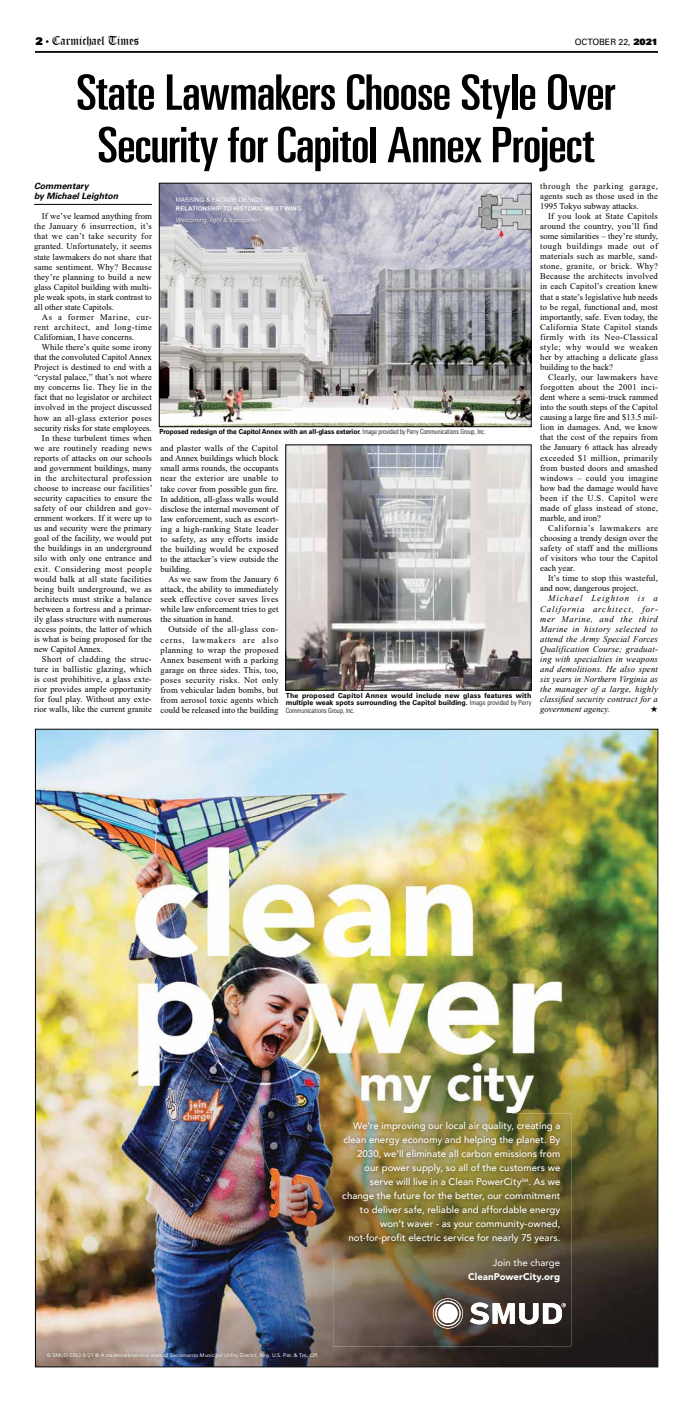
<style>
.page{position:relative;width:693px;height:1402px;background:#fff}
.page>*{position:absolute;margin:0;border:0;box-sizing:border-box;transform-origin:0 0}
.t1{font:ultra-condensed 49px/52.5px "Univers LT Std";letter-spacing:-.015em;color:#000;text-align:center;scale:1.14 1}
.t2{font:12.25px "Old English Text";color:#000;scale:.96 1}
.t3{font:500 9.62px/14px "Avenir";letter-spacing:.005em;color:#fff;text-align:right}
.t4{font:900 9.62px "Avenir LT Std";letter-spacing:.005em;color:#fff}
.t5{font:9.62px "Avenir LT Std";color:#fff}
.t6{font:8.75px/10.1px "Times New Roman";letter-spacing:.015em;color:#000;text-align:justify}
.t7{font:italic 8.75px/10.1px "Times New Roman";letter-spacing:.01em;color:#000;text-align:justify}
.t8{font:8.75px "Times New Roman";letter-spacing:.035em;color:#000}
.t9{font:italic 700 8.75px/10.1px "Univers LT Std";color:#000}
.t10{font:8.75px "Univers LT Std";color:#000}
.t11{font:700 7px/7.4px "Univers LT Std";letter-spacing:-.01em;color:#000;text-align:justify}
.t12{font:700 7px "Univers LT Std";letter-spacing:-.01em;color:#000;scale:.95 1}
.t13{font:5.25px "Avenir";letter-spacing:.005em;color:#feffff}
.s1{font-family:"Univers LT Std X Black";font-size:10.5px}
.s2{font-family:"Times New Roman";font-size:10.5px}
.s3{font-family:"Univers LT Std X Black"}
.s4{font-weight:300;font-stretch:condensed}
</style>
<div class="page">
<hr style="left:35px;top:51px;width:623px;height:2px;background:#000">
<img style="left:37px;top:731px;width:619px;height:634px">
<img style="left:333px;top:1113px;width:238px;height:233px">
<svg style="left:489px;top:1302px;width:77px;height:22px"></svg>
<img style="left:433px;top:1298px;width:30px;height:30px">
<img style="left:435px;top:1301px;width:26px;height:25px">
<img style="left:543px;top:1303px;width:19px;height:21px">
<img style="left:519px;top:1303px;width:19px;height:21px">
<img style="left:493px;top:1303px;width:22px;height:21px">
<img style="left:470px;top:1302px;width:19px;height:22px">
<img style="left:42px;top:1349px;width:281px;height:14px">
<hr style="left:34px;top:204px;width:118px;height:1px;background:#000">
<img style="left:288px;top:447px;width:241px;height:241px">
<img style="left:161px;top:185px;width:368px;height:240px">
<div style="left:159px;top:183px;width:372px;height:244px;border:1px solid #000"></div>
<h2 class="t2" style="left:36px;top:33px;width:109px"><span class="s1">2</span> <span class="s2">•</span> Carmichael Times</h2>
<p class="t10" style="left:575px;top:37px;width:85px">OCTOBER 22, <span class="s3">2021</span></p>
<h1 class="t1" style="left:76px;top:66px;width:474px">State Lawmakers Choose Style Over<br>Security for Capitol Annex Project</h1>
<p class="t9" style="left:34px;top:181px;width:86px">Commentary<br>by Michael Leighton</p>
<p class="t6" style="left:34px;top:211px;width:119px;text-indent:8px">If we’ve learned anything from the January 6 insurrection, it’s that we can’t take security for granted. Unfortunately, it seems state lawmakers do not share that same sentiment. Why? Because they’re planning to build a new glass Capitol building with multi&shy;ple weak spots, in stark contrast to all other state Capitols.</p>
<p class="t6" style="left:34px;top:312px;width:119px;text-indent:8px">As a former Marine, cur&shy;rent architect, and long-time Californian, I have concerns.</p>
<p class="t6" style="left:42px;top:342px;width:111px">While there’s quite some irony</p>
<p class="t6" style="left:34px;top:352px;width:119px">that the convoluted Capitol Annex</p>
<p class="t6" style="left:34px;top:362px;width:119px">Project is destined to end with a</p>
<p class="t6" style="left:34px;top:372px;width:119px">“crystal palace,” that’s not where</p>
<p class="t6" style="left:34px;top:382px;width:119px">my concerns lie. They lie in the</p>
<p class="t6" style="left:34px;top:392px;width:119px">fact that no legislator or architect</p>
<p class="t6" style="left:34px;top:402px;width:119px">involved in the project discussed</p>
<p class="t6" style="left:34px;top:412px;width:119px">how an all-glass exterior poses</p>
<p class="t6" style="left:34px;top:422px;width:119px">security risks for state employees.</p>
<p class="t6" style="left:42px;top:432px;width:111px">In these turbulent times when</p>
<p class="t6" style="left:34px;top:442px;width:119px">we are routinely reading news</p>
<p class="t6" style="left:34px;top:452px;width:119px">reports of attacks on our schools</p>
<p class="t6" style="left:34px;top:463px;width:119px">and government buildings, many</p>
<p class="t8" style="left:34px;top:472px;width:119px">in the architectural profession</p>
<p class="t6" style="left:34px;top:483px;width:120px">choose to increase our facilities’</p>
<p class="t6" style="left:34px;top:493px;width:119px">security capacities to ensure the</p>
<p class="t6" style="left:34px;top:503px;width:119px">safety of our children and gov-</p>
<p class="t6" style="left:34px;top:513px;width:119px">ernment workers. If it were up to</p>
<p class="t6" style="left:34px;top:523px;width:119px">us and security were the primary</p>
<p class="t6" style="left:34px;top:533px;width:119px">goal of the facility, we would put</p>
<p class="t6" style="left:34px;top:543px;width:119px">the buildings in an underground</p>
<p class="t6" style="left:34px;top:553px;width:119px">silo with only one entrance and</p>
<p class="t8" style="left:34px;top:562px;width:119px">exit. Considering most people</p>
<p class="t6" style="left:34px;top:573px;width:119px">would balk at all state facilities</p>
<p class="t6" style="left:34px;top:583px;width:119px">being built underground, we as</p>
<p class="t6" style="left:34px;top:593px;width:119px">architects must strike a balance</p>
<p class="t6" style="left:34px;top:603px;width:119px">between a fortress and a primar-</p>
<p class="t6" style="left:34px;top:613px;width:119px">ily glass structure with numerous</p>
<p class="t6" style="left:34px;top:624px;width:119px">access points, the latter of which</p>
<p class="t6" style="left:34px;top:634px;width:119px">is what is being proposed for the</p>
<p class="t6" style="left:34px;top:644px;width:71px">new Capitol Annex.</p>
<p class="t8" style="left:42px;top:653px;width:111px">Short of cladding the struc-</p>
<p class="t6" style="left:34px;top:664px;width:119px">ture in ballistic glazing, which</p>
<p class="t6" style="left:34px;top:674px;width:119px">is cost prohibitive, a glass exte-</p>
<p class="t6" style="left:34px;top:684px;width:119px">rior provides ample opportunity</p>
<p class="t6" style="left:34px;top:694px;width:119px">for foul play. Without any exte-</p>
<p class="t6" style="left:34px;top:704px;width:119px">rior walls, like the current granite</p>
<p class="t6" style="left:540px;top:181px;width:119px">through the parking garage, agents such as those used in the 1995 Tokyo subway attacks.</p>
<p class="t6" style="left:540px;top:211px;width:119px;text-indent:8px">If you look at State Capitols around the country, you’ll find some similarities – they’re sturdy, tough buildings made out of materials such as marble, sand&shy;stone, granite, or brick. Why?<br>Because the architects involved in each Capitol’s creation knew that a state’s legislative hub needs to be regal, functional and, most importantly, safe. Even today, the California State Capitol stands firmly with its Neo-Classical style; why would we weaken her by attaching a delicate glass building to the back?</p>
<p class="t6" style="left:540px;top:372px;width:119px;text-indent:8px">Clearly, our lawmakers have forgotten about the 2001 inci&shy;dent where a semi-truck rammed into the south steps of the Capitol causing a large fire and $13.5 mil&shy;lion in damages. And, we know that the cost of the repairs from the January 6 attack has already exceeded $1 million, primarily from busted doors and smashed windows – could you imagine how bad the damage would have been if the U.S. Capitol were made of glass instead of stone, marble, and iron?</p>
<p class="t6" style="left:540px;top:523px;width:119px;text-indent:8px">California’s lawmakers are choosing a trendy design over the safety of staff and the millions of visitors who tour the Capitol each year.</p>
<p class="t6" style="left:540px;top:573px;width:119px;text-indent:8px">It’s time to stop this wasteful, and now, dangerous project.</p>
<p class="t7" style="left:540px;top:593px;width:119px;text-indent:8px">Michael Leighton is a California architect, for&shy;mer Marine, and the third Marine in history selected to attend the Army Special Forces Qualification Course; graduat&shy;ing with specialties in weapons and demolitions. He also spent six years in Northern Virginia as the manager of a large, highly classified security contract for a government agency.</p>
<p class="t12" style="left:159px;top:427px;width:345px">Proposed redesign of the Capitol Annex with an all-glass exterior. <span class="s4">Image provided by Perry Communications Group, Inc.</span></p>
<p class="t6" style="left:161px;top:443px;width:119px">and plaster walls of the Capitol and Annex buildings which block small arms rounds, the occupants near the exterior are unable to take cover from possible gun fire.<br>In addition, all-glass walls would disclose the internal movement of law enforcement, such as escort&shy;ing a high-ranking State leader to safety, as any efforts inside the building would be exposed to the attacker’s view outside the building.</p>
<p class="t6" style="left:161px;top:574px;width:119px;text-indent:8px">As we saw from the January 6 attack, the ability to immediately seek effective cover saves lives while law enforcement tries to get the situation in hand.</p>
<p class="t6" style="left:161px;top:624px;width:119px;text-indent:8px">Outside of the all-glass con&shy;cerns, lawmakers are also planning to wrap the proposed Annex basement with a parking garage on three sides. This, too, poses security risks. Not only from vehicular laden bombs, but from aerosol toxic agents which could be released into the building</p>
<p class="t11" style="left:286px;top:692px;width:247px">The proposed Capitol Annex would include new glass features with multiple weak spots surrounding the Capitol building. <span class="s4">Image provided by Perry Communications Group, Inc.</span></p>
<p class="t3" style="left:342px;top:1118px;width:220px">We’re improving our local air quality, creating a clean energy economy and helping the planet. By 2030, we’ll eliminate all carbon emissions from our power supply, so all of the customers we serve will live in a Clean PowerCity<sup>SM</sup>. As we change the future for the better, our commitment to deliver safe, reliable and affordable energy won’t waver - as your community-owned, not-for-profit electric service for nearly 75 years.</p>
<p class="t5" style="left:493px;top:1257px;width:69px">Join the charge</p>
<p class="t4" style="left:468px;top:1270px;width:93px">CleanPowerCity.org</p>
<p class="t13" style="left:47px;top:1350px;width:274px">© SMUD 0763-8/21 ® A trademark/service mark of Sacramento Municipal Utility District, Reg. U.S. Pat. &amp; Tm. Off.</p>
</div>
